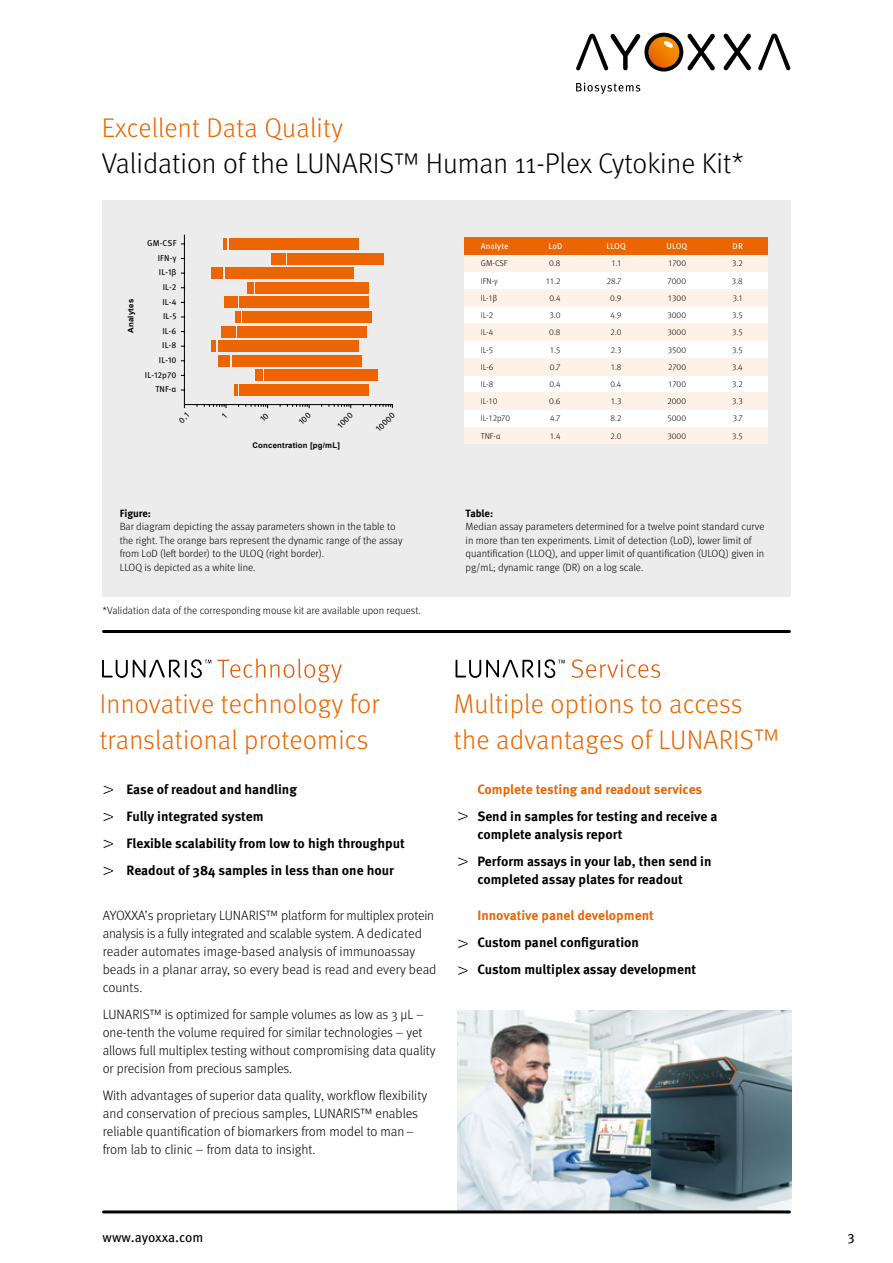
<style>
.page{position:relative;width:893px;height:1263px;background:#fff}
.page>*{position:absolute;margin:0;border:0;box-sizing:border-box;transform-origin:0 0}
.t1{font:300 28.5px "Meta Pro";color:#000}
.t2{font:300 27px/36px "Meta Pro";letter-spacing:.01em;color:#ec6502}
.t3{font:300 13.5px/18px "Meta Pro";color:#000}
.t4{font:700 13.5px/27px "Meta Pro";color:#000}
.t5{font:700 13.5px "Meta Pro";color:#ec6502}
.t6{font:13.5px "Meta Pro";letter-spacing:-.005em;color:#000}
.t7{font:300 10.5px/13.5px "Meta Pro";color:#000}
.t8{font:700 10.5px "Meta Pro";letter-spacing:-.01em;color:#000}
.t9{font:300 8.55px/17.2px "Meta Pro";color:#000;text-align:center}
.t10{font:8.55px "Meta Pro";letter-spacing:.01em;color:#000}
.t11{font:8.55px "Meta Pro";color:#fff}
.t12{font:700 7.8px "Arial";letter-spacing:.025em;color:#000}
.s1{font-size:28.5px}
</style>
<div class="page">
<hr style="left:104px;top:630px;width:685px;height:3px;background:#000">
<svg style="left:758px;top:34px;width:32px;height:36px"></svg>
<svg style="left:723px;top:34px;width:28px;height:36px"></svg>
<svg style="left:576px;top:33px;width:139px;height:39px"></svg>
<svg style="left:576px;top:83px;width:64px;height:11px"></svg>
<div style="left:102px;top:200px;width:689px;height:396px;background:#ececed"></div>
<div style="left:464px;top:238px;width:304px;height:205px;background:#fff"></div>
<div style="left:464px;top:255px;width:304px;height:17px;background:#fef1e7"></div>
<div style="left:464px;top:238px;width:304px;height:17px;background:#ec6502"></div>
<div style="left:464px;top:289px;width:304px;height:17px;background:#fef1e7"></div>
<div style="left:464px;top:324px;width:304px;height:17px;background:#fef1e7"></div>
<div style="left:464px;top:358px;width:304px;height:17px;background:#fef1e7"></div>
<div style="left:464px;top:393px;width:304px;height:17px;background:#fef1e7"></div>
<div style="left:464px;top:427px;width:304px;height:16px;background:#fef1e7"></div>
<svg style="left:103px;top:785px;width:11px;height:10px"></svg>
<svg style="left:457px;top:811px;width:11px;height:10px"></svg>
<svg style="left:457px;top:966px;width:11px;height:10px"></svg>
<svg style="left:103px;top:839px;width:11px;height:10px"></svg>
<svg style="left:103px;top:812px;width:11px;height:9px"></svg>
<svg style="left:457px;top:857px;width:11px;height:10px"></svg>
<svg style="left:457px;top:939px;width:11px;height:10px"></svg>
<svg style="left:103px;top:866px;width:11px;height:9px"></svg>
<svg style="left:456px;top:659px;width:109px;height:19px"></svg>
<svg style="left:572px;top:659px;width:88px;height:19px"></svg>
<hr style="left:104px;top:1210px;width:685px;height:3px;background:#000">
<img style="left:458px;top:1010px;width:334px;height:202px">
<svg style="left:370px;top:405px;width:23px;height:3px"></svg>
<svg style="left:328px;top:405px;width:23px;height:3px"></svg>
<hr style="left:184px;top:404px;width:209px;height:1px;background:#000">
<hr style="left:184px;top:235px;width:1px;height:170px;background:#000">
<div style="left:229px;top:238px;width:130px;height:11px;background:#ec6502"></div>
<svg style="left:224px;top:238px;width:3px;height:11px"></svg>
<div style="left:287px;top:253px;width:97px;height:11px;background:#ec6502"></div>
<div style="left:271px;top:253px;width:15px;height:11px;background:#ec6502"></div>
<div style="left:225px;top:268px;width:129px;height:11px;background:#ec6502"></div>
<div style="left:211px;top:268px;width:12px;height:11px;background:#ec6502"></div>
<div style="left:221px;top:326px;width:15px;height:11px;background:#ec6502"></div>
<div style="left:237px;top:326px;width:130px;height:11px;background:#ec6502"></div>
<div style="left:218px;top:341px;width:141px;height:11px;background:#ec6502"></div>
<div style="left:211px;top:341px;width:5px;height:11px;background:#ec6502"></div>
<div style="left:219px;top:355px;width:11px;height:11px;background:#ec6502"></div>
<div style="left:232px;top:355px;width:129px;height:11px;background:#ec6502"></div>
<div style="left:239px;top:384px;width:130px;height:12px;background:#ec6502"></div>
<hr style="left:234px;top:384px;width:4px;height:12px;background:#ec6502">
<div style="left:256px;top:282px;width:113px;height:11px;background:#ec6502"></div>
<div style="left:248px;top:282px;width:6px;height:11px;background:#ec6502"></div>
<div style="left:239px;top:297px;width:130px;height:11px;background:#ec6502"></div>
<div style="left:224px;top:297px;width:14px;height:11px;background:#ec6502"></div>
<div style="left:242px;top:311px;width:130px;height:11px;background:#ec6502"></div>
<div style="left:235px;top:311px;width:5px;height:11px;background:#ec6502"></div>
<div style="left:265px;top:370px;width:113px;height:11px;background:#ec6502"></div>
<div style="left:256px;top:370px;width:7px;height:11px;background:#ec6502"></div>
<svg style="left:102px;top:659px;width:109px;height:19px"></svg>
<svg style="left:218px;top:658px;width:124px;height:25px"></svg>
<svg style="left:204px;top:405px;width:23px;height:4px"></svg>
<svg style="left:245px;top:405px;width:24px;height:4px"></svg>
<svg style="left:287px;top:405px;width:24px;height:4px"></svg>
<h2 class="t2" style="left:102px;top:109px;width:243px">Excellent Data Quality</h2>
<h1 class="t1" style="left:102px;top:143px;width:644px">Validation of the LUNARIS™ Human 11-Plex Cytokine Kit*</h1>
<p class="t10" style="left:147px;top:237px;width:31px">GM-CSF</p>
<p class="t10" style="left:158px;top:251px;width:20px">IFN-γ</p>
<p class="t10" style="left:159px;top:266px;width:19px">IL-1β</p>
<p class="t12" style="left:126px;top:333px;width:35px;rotate:-90deg">Analytes</p>
<p class="t10" style="left:163px;top:280px;width:15px">IL-2</p>
<p class="t10" style="left:162px;top:295px;width:16px">IL-4</p>
<p class="t10" style="left:163px;top:310px;width:15px">IL-5</p>
<p class="t10" style="left:162px;top:324px;width:16px">IL-6</p>
<p class="t10" style="left:162px;top:339px;width:16px">IL-8</p>
<p class="t10" style="left:159px;top:354px;width:19px">IL-10</p>
<p class="t10" style="left:145px;top:368px;width:33px">IL-12p70</p>
<p class="t10" style="left:155px;top:383px;width:23px">TNF-α</p>
<p class="t10" style="left:334px;top:422px;width:20px;rotate:-45deg">1000</p>
<p class="t10" style="left:373px;top:425px;width:25px;rotate:-45deg">10000</p>
<p class="t12" style="left:252px;top:440px;width:89px">Concentration [pg/mL]</p>
<p class="t8" style="left:120px;top:505px;width:33px">Figure:</p>
<p class="t7" style="left:120px;top:519px;width:284px">Bar diagram depicting the assay parameters shown in the table to the right. The orange bars represent the dynamic range of the assay from LoD (left border) to the ULOQ (right border).<br>LLOQ is depicted as a white line.</p>
<p class="t7" style="left:103px;top:603px;width:320px">*Validation data of the corresponding mouse kit are available upon request.</p>
<p class="t11" style="left:481px;top:240px;width:29px">Analyte</p>
<p class="t11" style="left:548px;top:240px;width:15px">LoD</p>
<p class="t11" style="left:607px;top:240px;width:21px">LLOQ</p>
<p class="t11" style="left:667px;top:240px;width:22px">ULOQ</p>
<p class="t11" style="left:733px;top:240px;width:12px">DR</p>
<p class="t9" style="left:546px;top:254px;width:16px">0.8<br>11.2<br>0.4<br>3.0<br>0.8<br>1.5<br>0.7<br>0.4<br>0.6<br>4.7<br>1.4</p>
<p class="t9" style="left:607px;top:254px;width:16px">1.1<br>28.7<br>0.9<br>4.9<br>2.0<br>2.3<br>1.8<br>0.4<br>1.3<br>8.2<br>2.0</p>
<p class="t9" style="left:732px;top:254px;width:12px;text-align:justify">3.2<br>3.8<br>3.1<br>3.5<br>3.5<br>3.5<br>3.4<br>3.2<br>3.3<br>3.7<br>3.5</p>
<p class="t9" style="left:481px;top:254px;width:31px;text-align:left">GM-CSF<br>IFN-γ<br>IL-1β<br>IL-2<br>IL-4<br>IL-5<br>IL-6<br>IL-8<br>IL-10<br>IL-12p70<br>TNF-α</p>
<p class="t9" style="left:667px;top:254px;width:20px;text-align:justify">1700<br>7000<br>1300<br>3000<br>3000<br>3500<br>2700<br>1700<br>2000<br>5000<br>3000</p>
<p class="t8" style="left:466px;top:505px;width:29px">Table:</p>
<p class="t7" style="left:466px;top:519px;width:300px">Median assay parameters determined for a twelve point standard curve in more than ten experiments. Limit of detection (LoD), lower limit of quantification (LLOQ), and upper limit of quantification (ULOQ) given in pg/mL; dynamic range (DR) on a log scale.</p>
<h2 class="t2" style="left:100px;top:685px;width:281px">Innovative technology for translational proteomics</h2>
<h2 class="t2" style="left:454px;top:685px;width:327px">Multiple options to access the advantages of LUNARIS<span class="s1">™</span></h2>
<p class="t5" style="left:477px;top:779px;width:226px">Complete testing and readout services</p>
<p class="t4" style="left:477px;top:807px;width:242px;line-height:18px">Send in samples for testing and receive a complete analysis report</p>
<p class="t4" style="left:477px;top:852px;width:236px;line-height:18px">Perform assays in your lab, then send in completed assay plates for readout</p>
<p class="t5" style="left:477px;top:905px;width:178px">Innovative panel development</p>
<p class="t4" style="left:477px;top:928px;width:220px">Custom panel configuration<br>Custom multiplex assay development</p>
<p class="t4" style="left:127px;top:775px;width:280px">Ease of readout and handling<br>Fully integrated system<br>Flexible scalability from low to high throughput Readout of 384 samples in less than one hour</p>
<p class="t3" style="left:103px;top:906px;width:335px">AYOXXA’s proprietary LUNARIS™ platform for multiplex protein analysis is a fully integrated and scalable system. A dedicated reader automates image-based analysis of immunoassay beads in a planar array, so every bead is read and every bead counts.</p>
<p class="t3" style="left:103px;top:1005px;width:334px">LUNARIS™ is optimized for sample volumes as low as 3 µL – one-tenth the volume required for similar technologies – yet allows full multiplex testing without compromising data quality or precision from precious samples.</p>
<p class="t3" style="left:103px;top:1086px;width:326px">With advantages of superior data quality, workflow flexibility and conservation of precious samples, LUNARIS™ enables reliable quantification of biomarkers from model to man– from lab to clinic – from data to insight.</p>
<p class="t6" style="left:103px;top:1227px;width:102px">www.ayoxxa.com</p>
<p class="t6" style="left:847px;top:1227px;width:9px">3</p>
</div>
